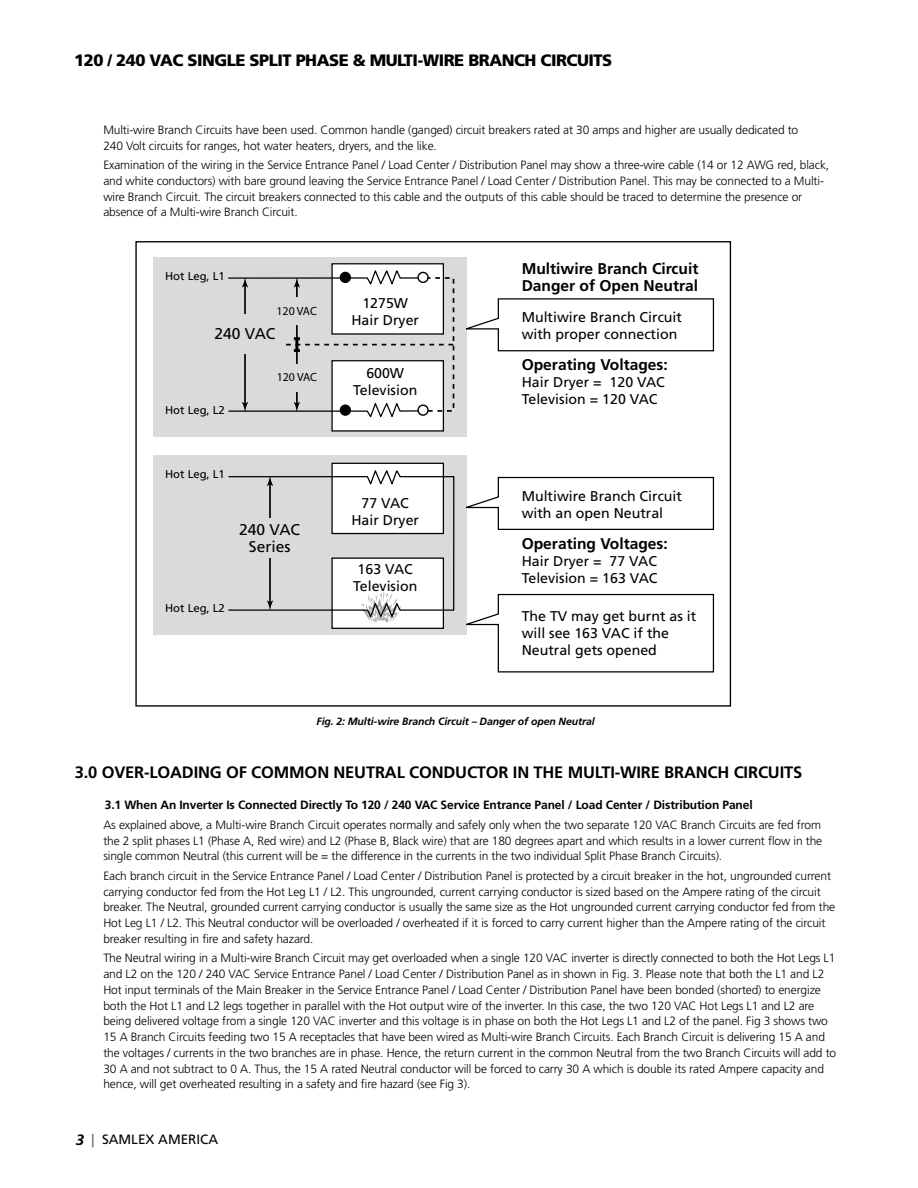
<style>
.page{position:relative;width:918px;height:1188px;background:#fff}
.page>*{position:absolute;margin:0;border:0;box-sizing:border-box;transform-origin:0 0}
.t1{font:700 16.5px "Frutiger LT Std";letter-spacing:-.01em;color:#000}
.t2{font:900 16.5px "Frutiger LT Std";letter-spacing:-.03em;color:#000}
.t3{font:700 15.6px/17px "Frutiger LT Std";color:#000}
.t4{font:15.6px/17px "Frutiger LT Std";color:#000;text-align:center}
.t5{font:italic 700 15px "Frutiger LT Std";color:#000}
.t6{font:14.1px/17px "Frutiger LT Std";color:#000}
.t7{font:13.5px "Frutiger LT Std";color:#000}
.t8{font:300 12px/15.8px "Frutiger LT Std";letter-spacing:-.01em;color:#000}
.t9{font:700 12px "Frutiger LT Std";letter-spacing:-.01em;color:#000}
.t10{font:11.85px "Myriad Pro";letter-spacing:-.01em;color:#000}
.t11{font:11.25px "Frutiger LT Std";color:#000}
.t12{font:italic 700 10.5px "Frutiger LT Std";letter-spacing:-.01em;color:#000}
.s1{color:#58585a}
</style>
<div class="page">
<div style="left:154px;top:455px;width:313px;height:180px;background:#d9dadb"></div>
<div style="left:154px;top:257px;width:313px;height:180px;background:#d9dadb"></div>
<div style="left:332px;top:264px;width:111px;height:70px;background:#fff"></div>
<div style="left:331px;top:263px;width:113px;height:72px;border:1px solid #000"></div>
<div style="left:332px;top:361px;width:111px;height:70px;background:#fff"></div>
<div style="left:332px;top:463px;width:111px;height:71px;background:#fff"></div>
<div style="left:331px;top:463px;width:113px;height:71px;border:1px solid #000"></div>
<svg style="left:228px;top:267px;width:487px;height:153px"></svg>
<svg style="left:228px;top:467px;width:487px;height:206px"></svg>
<div style="left:208px;top:314px;width:74px;height:40px;background:#d9dadb"></div>
<div style="left:233px;top:518px;width:74px;height:40px;background:#d9dadb"></div>
<div style="left:271px;top:297px;width:52px;height:28px;background:#d9dadb"></div>
<div style="left:271px;top:364px;width:52px;height:28px;background:#d9dadb"></div>
<h1 class="t2" style="left:74px;top:51px;width:540px">120 / 240 VAC SINGLE SPLIT PHASE &amp; MULTI-WIRE BRANCH CIRCUITS</h1>
<p class="t8" style="left:103px;top:122px;width:696px">Multi-wire Branch Circuits have been used. Common handle (ganged) circuit breakers rated at 30 amps and higher are usually dedicated to<br>240 Volt circuits for ranges, hot water heaters, dryers, and the like.</p>
<p class="t8" style="left:103px;top:157px;width:727px">Examination of the wiring in the Service Entrance Panel / Load Center / Distribution Panel may show a three-wire cable (14 or 12 AWG red, black, and white conductors) with bare ground leaving the Service Entrance Panel / Load Center / Distribution Panel. This may be connected to a Multi&shy;wire Branch Circuit. The circuit breakers connected to this cable and the outputs of this cable should be traced to determine the presence or absence of a Multi-wire Branch Circuit.</p>
<p class="t11" style="left:165px;top:270px;width:61px">Hot Leg, L1</p>
<p class="t10" style="left:277px;top:304px;width:42px">120 VAC</p>
<h2 class="t4" style="left:215px;top:325px;width:62px">240 VAC</h2>
<p class="t11" style="left:165px;top:403px;width:61px">Hot Leg, L2</p>
<p class="t10" style="left:277px;top:370px;width:42px">120 VAC</p>
<p class="t11" style="left:165px;top:468px;width:61px">Hot Leg, L1</p>
<h2 class="t4" style="left:239px;top:521px;width:62px">240 VAC<br>Series</h2>
<p class="t11" style="left:165px;top:602px;width:61px">Hot Leg, L2</p>
<p class="t6" style="left:351px;top:294px;width:69px;text-align:center">1275W<br>Hair Dryer</p>
<p class="t6" style="left:353px;top:364px;width:66px;text-align:center">600W<br>Television</p>
<p class="t6" style="left:351px;top:495px;width:69px;text-align:center">77 VAC<br>Hair Dryer</p>
<p class="t6" style="left:353px;top:561px;width:66px;text-align:center">163 VAC<br>Television</p>
<h2 class="t3" style="left:522px;top:260px;width:178px">Multiwire Branch Circuit<br>Danger of Open Neutral</h2>
<p class="t6" style="left:522px;top:309px;width:162px">Multiwire Branch Circuit with proper connection</p>
<h2 class="t3" style="left:522px;top:356px;width:148px">Operating Voltages:</h2>
<p class="t6" style="left:522px;top:374px;width:145px">Hair Dryer = 120 VAC<br>Television = 120 VAC</p>
<p class="t6" style="left:522px;top:488px;width:162px">Multiwire Branch Circuit with an open Neutral</p>
<h2 class="t3" style="left:522px;top:535px;width:148px">Operating Voltages:</h2>
<p class="t6" style="left:522px;top:553px;width:137px">Hair Dryer = 77 VAC<br>Television = 163 VAC</p>
<p class="t6" style="left:522px;top:608px;width:176px">The TV may get burnt as it will see 163 VAC if the<br>Neutral gets opened</p>
<p class="t12" style="left:317px;top:716px;width:280px">Fig. 2: Multi-wire Branch Circuit – Danger of open Neutral</p>
<h1 class="t1" style="left:75px;top:762px;width:86px">3.0 Over-Loading</h1>
<h1 class="t1" style="left:226px;top:762px;width:50px">Of Common</h1>
<h1 class="t1" style="left:334px;top:762px;width:99px">Neutral Cond</h1>
<h1 class="t1" style="left:455px;top:762px;width:241px">uctor In The Multi-Wire Branc</h1>
<h1 class="t1" style="left:718px;top:762px;width:84px">h Circuits</h1>
<p class="t9" style="left:105px;top:798px;width:649px">3.1 When An Inverter Is Connected Directly To 120 / 240 VAC Service Entrance Panel / Load Center / Distribution Panel</p>
<p class="t8" style="left:103px;top:817px;width:720px;text-align:justify">As explained above, a Multi-wire Branch Circuit operates normally and safely only when the two separate 120 VAC Branch Circuits are fed from the 2 split phases L1 (Phase A, Red wire) and L2 (Phase B, Black wire) that are 180 degrees apart and which results in a lower current flow in the single common Neutral (this current will be = the difference in the currents in the two individual Split Phase Branch Circuits).</p>
<p class="t8" style="left:103px;top:868px;width:733px">Each branch circuit in the Service Entrance Panel / Load Center / Distribution Panel is protected by a circuit breaker in the hot, ungrounded current carrying conductor fed from the Hot Leg L1 / L2. This ungrounded, current carrying conductor is sized based on the Ampere rating of the circuit breaker. The Neutral, grounded current carrying conductor is usually the same size as the Hot ungrounded current carrying conductor fed from the Hot Leg L1 / L2. This Neutral conductor will be overloaded / overheated if it is forced to carry current higher than the Ampere rating of the circuit breaker resulting in fire and safety hazard.</p>
<p class="t8" style="left:103px;top:951px;width:734px">The Neutral wiring in a Multi-wire Branch Circuit may get overloaded when a single 120 VAC inverter is directly connected to both the Hot Legs L1 and L2 on the 120 / 240 VAC Service Entrance Panel / Load Center / Distribution Panel as in shown in Fig. 3. Please note that both the L1 and L2<br>Hot input terminals of the Main Breaker in the Service Entrance Panel / Load Center / Distribution Panel have been bonded (shorted) to energize both the Hot L1 and L2 legs together in parallel with the Hot output wire of the inverter. In this case, the two 120 VAC Hot Legs L1 and L2 are being delivered voltage from a single 120 VAC inverter and this voltage is in phase on both the Hot Legs L1 and L2 of the panel. Fig 3 shows two 15 A Branch Circuits feeding two 15 A receptacles that have been wired as Multi-wire Branch Circuits. Each Branch Circuit is delivering 15 A and the voltages / currents in the two branches are in phase. Hence, the return current in the common Neutral from the two Branch Circuits will add to 30 A and not subtract to 0 A. Thus, the 15 A rated Neutral conductor will be forced to carry 30 A which is double its rated Ampere capacity and hence, will get overheated resulting in a safety and fire hazard (see Fig 3).</p>
<p class="t5" style="left:76px;top:1131px;width:10px">3</p>
<p class="t7" style="left:92px;top:1132px;width:128px"><span class="s1">|</span> SAMLEX AMERICA</p>
</div>
